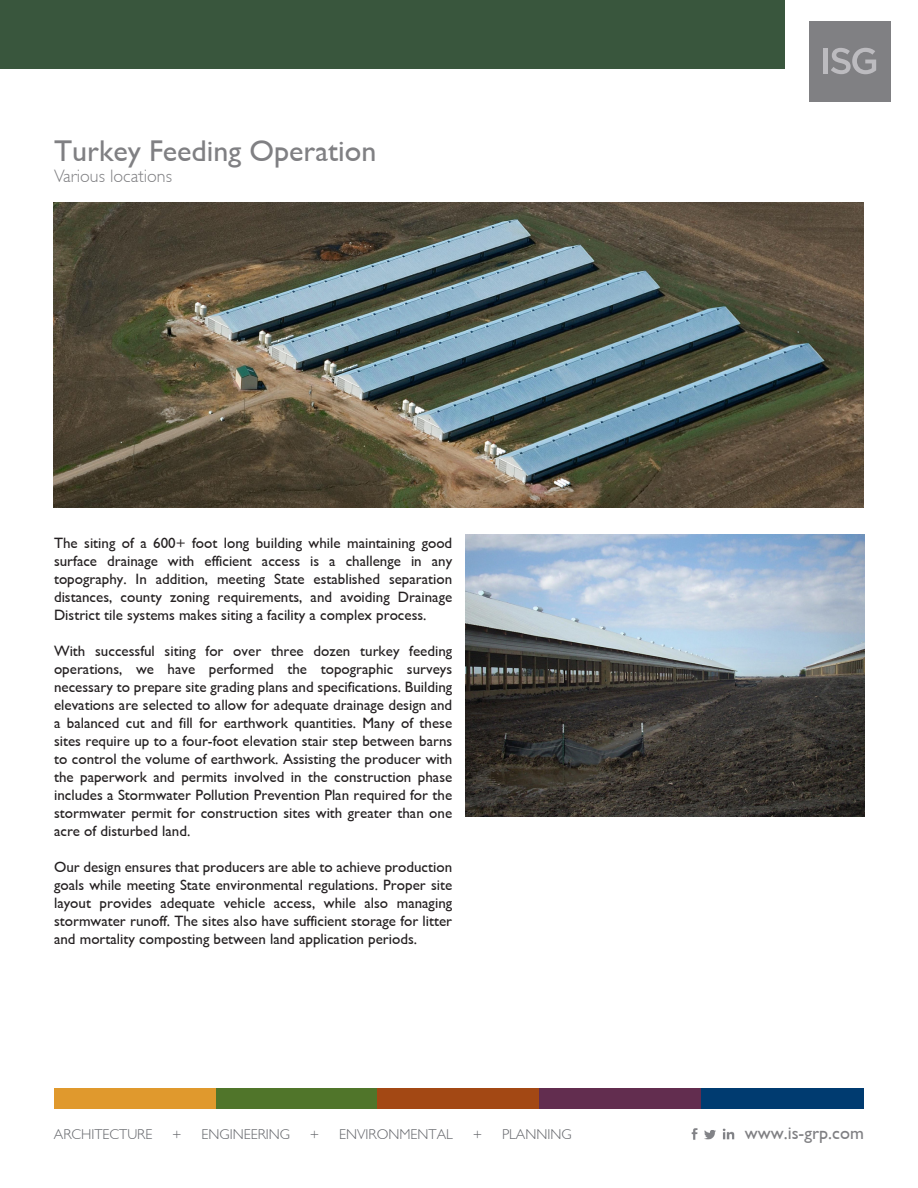
<style>
.page{position:relative;width:918px;height:1188px;background:#fff}
.page>*{position:absolute;margin:0;border:0;box-sizing:border-box;transform-origin:0 0}
.t1{font:30px "Gentle Sans";color:#808083}
.t2{font:300 18px "Gentle Sans";color:#808083}
.t3{font:18px "Gentle Sans";color:#808083}
.Text{font:15px/18px "Gentle Sans";color:#231f20;text-align:justify}
.t4{font:300 14.25px "Gentle Sans";color:#63656a}
</style>
<div class="page">
<img style="left:54px;top:202px;width:810px;height:306px">
<img style="left:466px;top:535px;width:398px;height:281px">
<div style="left:0;top:0;width:785px;height:68px;background:#39563d"></div>
<div style="left:809px;top:21px;width:81px;height:81px;background:#808083"></div>
<hr style="left:824px;top:48px;width:4px;height:26px;background:#bcbbbf">
<svg style="left:831px;top:48px;width:45px;height:26px"></svg>
<div style="left:54px;top:1088px;width:162px;height:21px;background:#e0992d"></div>
<div style="left:216px;top:1088px;width:162px;height:21px;background:#50752a"></div>
<div style="left:378px;top:1088px;width:162px;height:21px;background:#a34814"></div>
<div style="left:540px;top:1088px;width:162px;height:21px;background:#622d4f"></div>
<div style="left:702px;top:1088px;width:162px;height:21px;background:#003b70"></div>
<img style="left:722px;top:1128px;width:13px;height:12px">
<img style="left:691px;top:1128px;width:25px;height:12px">
<p class="t1" style="left:54px;top:133px;width:324px">Turkey Feeding Operation</p>
<p class="t2" style="left:54px;top:166px;width:120px">Various locations</p>
<p class="Text" style="left:54px;top:534px;width:400px">The siting of a 600+ foot long building while maintaining good surface drainage with efficient access is a challenge in any topography. In addition, meeting State established separation distances, county zoning requirements, and avoiding Drainage District tile systems makes siting a facility a complex process.</p>
<p class="Text" style="left:54px;top:642px;width:400px">With successful siting for over three dozen turkey feeding operations, we have performed the topographic surveys necessary to prepare site grading plans and specifications. Building elevations are selected to allow for adequate drainage design and a balanced cut and fill for earthwork quantities. Many of these sites require up to a four-foot elevation stair step between barns to control the volume of earthwork. Assisting the producer with the paperwork and permits involved in the construction phase includes a Stormwater Pollution Prevention Plan required for the stormwater permit for construction sites with greater than one acre of disturbed land.</p>
<p class="Text" style="left:54px;top:858px;width:400px">Our design ensures that producers are able to achieve production goals while meeting State environmental regulations. Proper site layout provides adequate vehicle access, while also managing stormwater runoff. The sites also have sufficient storage for litter and mortality composting between land application periods.</p>
<p class="t4" style="left:54px;top:1126px;width:100px">ARCHITECTURE</p>
<p class="t4" style="left:172px;top:1126px;width:11px">+</p>
<p class="t4" style="left:202px;top:1126px;width:90px">ENGINEERING</p>
<p class="t4" style="left:310px;top:1126px;width:11px">+</p>
<p class="t4" style="left:339px;top:1126px;width:115px">ENVIRONMENTAL</p>
<p class="t4" style="left:473px;top:1126px;width:11px">+</p>
<p class="t4" style="left:502px;top:1126px;width:71px">PLANNING</p>
<p class="t3" style="left:745px;top:1123px;width:120px">www.is-grp.com</p>
</div>
